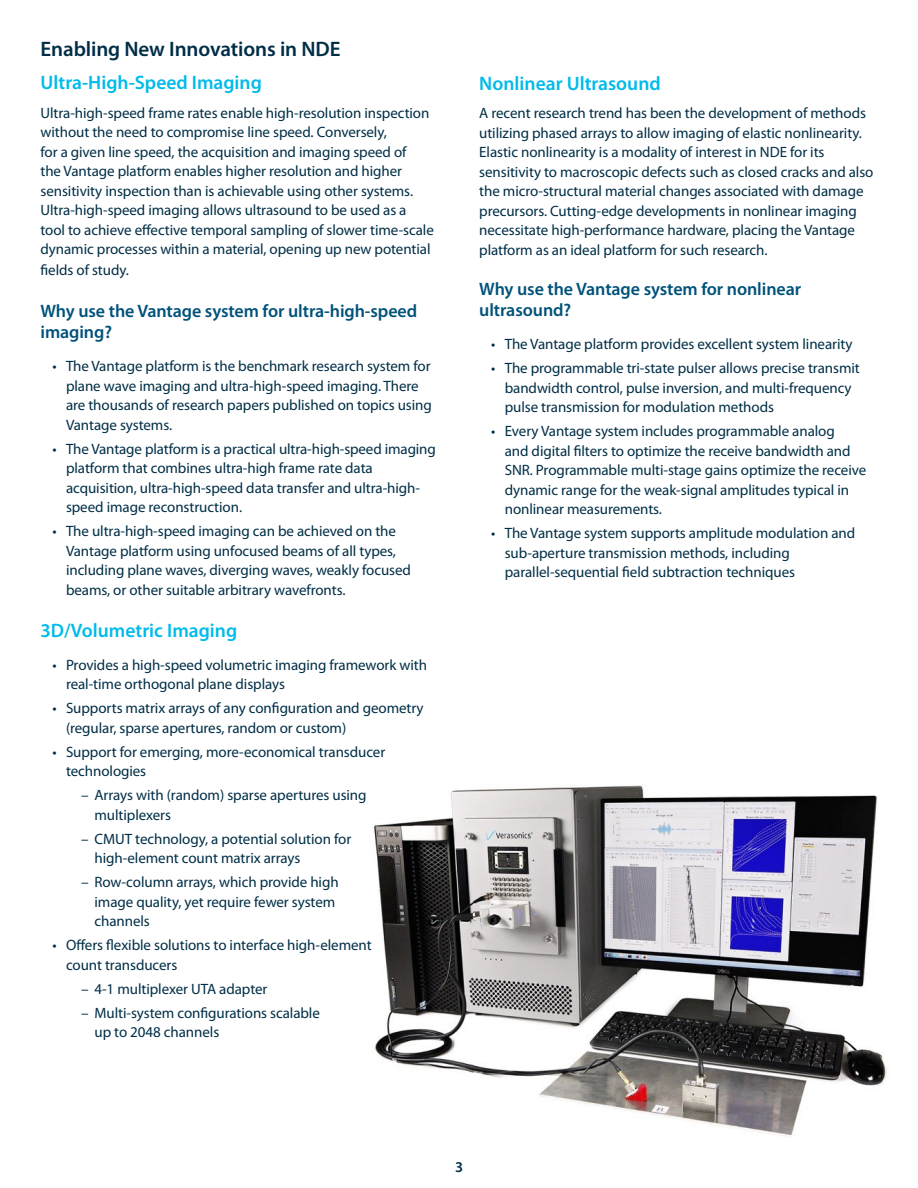
<style>
.page{position:relative;width:918px;height:1188px;background:#fff}
.page>*{position:absolute;margin:0;border:0;box-sizing:border-box;transform-origin:0 0}
.t1{font:600 21px "Myriad Pro";letter-spacing:-.005em;color:#002e46}
.t2{font:600 19.5px "Myriad Pro";color:#00bbeb}
.t3{font:600 18px/21px "Myriad Pro";letter-spacing:-.005em;color:#00527a}
.t4{font:15px/19.5px "Myriad Pro";letter-spacing:-.005em;color:#002e46}
.t5{font:600 15px "Myriad Pro";color:#002e46}
</style>
<div class="page">
<img style="left:373px;top:785px;width:515px;height:353px">
<h1 class="t1" style="left:40px;top:36px;width:302px">Enabling New Innovations in NDE</h1>
<h2 class="t2" style="left:40px;top:70px;width:223px">Ultra-High-Speed Imaging</h2>
<p class="t4" style="left:40px;top:103px;width:395px">Ultra-high-speed frame rates enable high-resolution inspection without the need to compromise line speed. Conversely,<br>for a given line speed, the acquisition and imaging speed of<br>the Vantage platform enables higher resolution and higher sensitivity inspection than is achievable using other systems.<br>Ultra-high-speed imaging allows ultrasound to be used as a tool to achieve effective temporal sampling of slower time-scale dynamic processes within a material, opening up new potential</p>
<p class="t4" style="left:40px;top:260px;width:90px">fields of study.</p>
<p class="t3" style="left:40px;top:300px;width:378px">Why use the Vantage system for ultra-high-speed imaging?</p>
<p class="t4" style="left:66px;top:356px;width:367px;text-indent:-14px">• The Vantage platform is the benchmark research system for plane wave imaging and ultra-high-speed imaging. There are thousands of research papers published on topics using Vantage systems.</p>
<p class="t4" style="left:66px;top:439px;width:371px;text-indent:-14px">• The Vantage platform is a practical ultra-high-speed imaging platform that combines ultra-high frame rate data acquisition, ultra-high-speed data transfer and ultra-high&shy;speed image reconstruction.</p>
<p class="t4" style="left:66px;top:521px;width:347px;text-indent:-14px">• The ultra-high-speed imaging can be achieved on the Vantage platform using unfocused beams of all types, including plane waves, diverging waves, weakly focused beams, or other suitable arbitrary wavefronts.</p>
<h2 class="t2" style="left:40px;top:618px;width:198px">3D/Volumetric Imaging</h2>
<p class="t4" style="left:66px;top:655px;width:363px;text-indent:-14px">• Provides a high-speed volumetric imaging framework with real-time orthogonal plane displays</p>
<p class="t4" style="left:66px;top:698px;width:359px;text-indent:-14px">• Supports matrix arrays of any configuration and geometry (regular, sparse apertures, random or custom)</p>
<p class="t4" style="left:66px;top:742px;width:321px;text-indent:-14px">• Support for emerging, more-economical transducer technologies</p>
<p class="t4" style="left:94px;top:785px;width:274px;text-indent:-13px">– Arrays with (random) sparse apertures using multiplexers</p>
<p class="t4" style="left:94px;top:829px;width:258px;text-indent:-14px">– CMUT technology, a potential solution for high-element count matrix arrays</p>
<p class="t4" style="left:94px;top:872px;width:246px;text-indent:-13px">– Row-column arrays, which provide high image quality, yet require fewer system channels</p>
<p class="t4" style="left:66px;top:935px;width:307px;text-indent:-14px">• Offers flexible solutions to interface high-element count transducers</p>
<p class="t4" style="left:81px;top:979px;width:188px">– 4-1 multiplexer UTA adapter</p>
<p class="t4" style="left:94px;top:1003px;width:227px;text-indent:-14px">– Multi-system configurations scalable up to 2048 channels</p>
<h2 class="t2" style="left:479px;top:71px;width:183px">Nonlinear Ultrasound</h2>
<p class="t4" style="left:479px;top:103px;width:396px">A recent research trend has been the development of methods utilizing phased arrays to allow imaging of elastic nonlinearity.<br>Elastic nonlinearity is a modality of interest in NDE for its sensitivity to macroscopic defects such as closed cracks and also the micro-structural material changes associated with damage precursors. Cutting-edge developments in nonlinear imaging necessitate high-performance hardware, placing the Vantage platform as an ideal platform for such research.</p>
<p class="t3" style="left:479px;top:278px;width:323px">Why use the Vantage system for nonlinear ultrasound?</p>
<p class="t4" style="left:491px;top:334px;width:363px">• The Vantage platform provides excellent system linearity</p>
<p class="t4" style="left:505px;top:358px;width:357px;text-indent:-14px">• The programmable tri-state pulser allows precise transmit bandwidth control, pulse inversion, and multi-frequency pulse transmission for modulation methods</p>
<p class="t4" style="left:505px;top:421px;width:363px;text-indent:-14px">• Every Vantage system includes programmable analog<br>and digital filters to optimize the receive bandwidth and SNR. Programmable multi-stage gains optimize the receive dynamic range for the weak-signal amplitudes typical in nonlinear measurements.</p>
<p class="t4" style="left:505px;top:523px;width:352px;text-indent:-14px">• The Vantage system supports amplitude modulation and sub-aperture transmission methods, including parallel-sequential field subtraction techniques</p>
<p class="t5" style="left:455px;top:1158px;width:10px">3</p>
</div>
